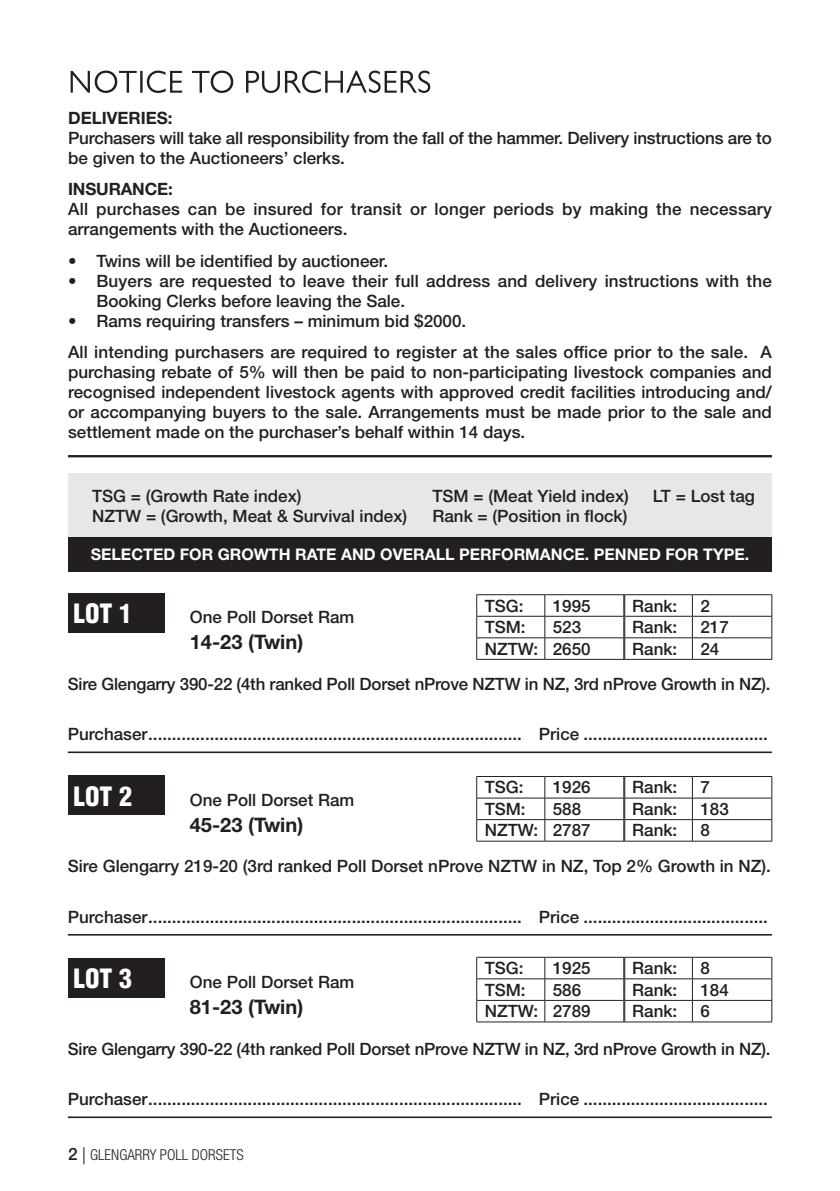
<style>
.page{position:relative;width:840px;height:1191px;background:#fff}
.page>*{position:absolute;margin:0;border:0;box-sizing:border-box;transform-origin:0 0}
.t1{font:900 condensed 26px "Helvetica";color:#fff}
.t2{font:700 20px "Helvetica Neue LT Std";color:#231f20}
.t3{font:500 17px/20px "Helvetica Neue LT Std";color:#231f20}
.t4{font:700 17px "Helvetica Neue LT Std";color:#231f20}
.t5{font:700 16px "Helvetica Neue LT Std";color:#fff}
.t6{font:300 condensed 15px "Helvetica Neue LT Std";color:#231f20}
.s1{font-weight:500;font-stretch:normal;font-size:17px}
.s2{font-family:"Avenir LT Std";font-weight:400;font-stretch:normal;font-size:17px}
</style>
<div class="page">
<div style="left:68px;top:473px;width:703px;height:67px;background:#e6e7e9"></div>
<div style="left:68px;top:958px;width:96px;height:40px;background:#231f20"></div>
<div style="left:68px;top:775px;width:96px;height:40px;background:#231f20"></div>
<div style="left:68px;top:593px;width:96px;height:40px;background:#231f20"></div>
<div style="left:68px;top:537px;width:703px;height:34px;background:#231f20"></div>
<hr style="left:68px;top:455px;width:703px;height:2px;background:#231f20">
<svg style="left:71px;top:71px;width:359px;height:22px"></svg>
<hr style="left:68px;top:751px;width:703px;height:2px;background:#231f20">
<hr style="left:68px;top:934px;width:703px;height:1px;background:#231f20">
<hr style="left:68px;top:1116px;width:703px;height:2px;background:#231f20">
<hr style="left:476px;top:957px;width:68px;height:1px;background:#231f20">
<hr style="left:544px;top:957px;width:80px;height:1px;background:#231f20">
<hr style="left:624px;top:957px;width:68px;height:1px;background:#231f20">
<hr style="left:692px;top:957px;width:79px;height:1px;background:#231f20">
<hr style="left:476px;top:978px;width:68px;height:1px;background:#231f20">
<hr style="left:544px;top:978px;width:79px;height:1px;background:#231f20">
<hr style="left:624px;top:978px;width:68px;height:1px;background:#231f20">
<hr style="left:692px;top:978px;width:79px;height:1px;background:#231f20">
<hr style="left:476px;top:1000px;width:68px;height:1px;background:#231f20">
<svg style="left:476px;top:957px;width:1px;height:64px"></svg>
<hr style="left:544px;top:1000px;width:79px;height:1px;background:#231f20">
<svg style="left:544px;top:957px;width:1px;height:64px"></svg>
<hr style="left:624px;top:1000px;width:68px;height:1px;background:#231f20">
<hr style="left:692px;top:1000px;width:79px;height:1px;background:#231f20">
<svg style="left:691px;top:957px;width:1px;height:64px"></svg>
<svg style="left:771px;top:957px;width:1px;height:64px"></svg>
<hr style="left:476px;top:1021px;width:68px;height:1px;background:#231f20">
<hr style="left:544px;top:1021px;width:80px;height:1px;background:#231f20">
<hr style="left:624px;top:1021px;width:68px;height:1px;background:#231f20">
<hr style="left:692px;top:1021px;width:79px;height:1px;background:#231f20">
<svg style="left:623px;top:957px;width:2px;height:64px"></svg>
<hr style="left:476px;top:594px;width:68px;height:1px;background:#231f20">
<hr style="left:544px;top:594px;width:80px;height:1px;background:#231f20">
<hr style="left:624px;top:594px;width:68px;height:1px;background:#231f20">
<hr style="left:692px;top:594px;width:79px;height:1px;background:#231f20">
<hr style="left:476px;top:616px;width:68px;height:1px;background:#231f20">
<hr style="left:544px;top:616px;width:79px;height:1px;background:#231f20">
<hr style="left:624px;top:616px;width:68px;height:1px;background:#231f20">
<hr style="left:692px;top:616px;width:79px;height:1px;background:#231f20">
<hr style="left:476px;top:637px;width:68px;height:1px;background:#231f20">
<svg style="left:476px;top:595px;width:1px;height:64px"></svg>
<hr style="left:544px;top:637px;width:79px;height:1px;background:#231f20">
<svg style="left:544px;top:595px;width:1px;height:64px"></svg>
<hr style="left:624px;top:637px;width:68px;height:1px;background:#231f20">
<hr style="left:692px;top:637px;width:79px;height:1px;background:#231f20">
<svg style="left:691px;top:595px;width:1px;height:64px"></svg>
<svg style="left:771px;top:595px;width:1px;height:64px"></svg>
<hr style="left:476px;top:659px;width:68px;height:1px;background:#231f20">
<hr style="left:544px;top:659px;width:80px;height:1px;background:#231f20">
<hr style="left:624px;top:659px;width:68px;height:1px;background:#231f20">
<hr style="left:692px;top:659px;width:79px;height:1px;background:#231f20">
<svg style="left:623px;top:595px;width:2px;height:64px"></svg>
<hr style="left:476px;top:776px;width:68px;height:1px;background:#231f20">
<hr style="left:544px;top:776px;width:80px;height:1px;background:#231f20">
<hr style="left:624px;top:776px;width:68px;height:1px;background:#231f20">
<hr style="left:692px;top:776px;width:79px;height:1px;background:#231f20">
<hr style="left:476px;top:797px;width:68px;height:1px;background:#231f20">
<hr style="left:544px;top:797px;width:79px;height:1px;background:#231f20">
<hr style="left:624px;top:797px;width:68px;height:1px;background:#231f20">
<hr style="left:692px;top:797px;width:79px;height:1px;background:#231f20">
<hr style="left:476px;top:819px;width:68px;height:1px;background:#231f20">
<svg style="left:476px;top:776px;width:1px;height:65px"></svg>
<hr style="left:544px;top:819px;width:79px;height:1px;background:#231f20">
<svg style="left:544px;top:776px;width:1px;height:65px"></svg>
<hr style="left:624px;top:819px;width:68px;height:1px;background:#231f20">
<hr style="left:692px;top:819px;width:79px;height:1px;background:#231f20">
<svg style="left:691px;top:777px;width:1px;height:64px"></svg>
<svg style="left:771px;top:776px;width:1px;height:65px"></svg>
<hr style="left:476px;top:841px;width:68px;height:1px;background:#231f20">
<hr style="left:544px;top:841px;width:80px;height:1px;background:#231f20">
<hr style="left:624px;top:841px;width:68px;height:1px;background:#231f20">
<hr style="left:692px;top:841px;width:79px;height:1px;background:#231f20">
<svg style="left:623px;top:776px;width:2px;height:65px"></svg>
<p class="t4" style="left:68px;top:107px;width:106px">DELIVERIES:</p>
<p class="t3" style="left:68px;top:128px;width:704px">Purchasers will take all responsibility from the fall of the hammer. Delivery instructions are to be given to the Auctioneers’ clerks.</p>
<p class="t4" style="left:68px;top:179px;width:106px">INSURANCE:</p>
<p class="t3" style="left:68px;top:199px;width:704px">All purchases can be insured for transit or longer periods by making the necessary arrangements with the Auctioneers.</p>
<p class="t3" style="left:68px;top:250px;width:321px">• Twins will be identified by auctioneer.</p>
<p class="t3" style="left:96px;top:270px;width:676px;text-indent:-28px">• Buyers are requested to leave their full address and delivery instructions with the<br>Booking Clerks before leaving the Sale.</p>
<p class="t3" style="left:68px;top:305px;width:704px;line-height:31.4px">• Rams requiring transfers – minimum bid $2000.<br>All intending purchasers are required to register at the sales office prior to the sale. A</p>
<p class="t3" style="left:68px;top:362px;width:705px;text-align:justify">purchasing rebate of 5% will then be paid to non-participating livestock companies and recognised independent livestock agents with approved credit facilities introducing and/ or accompanying buyers to the sale. Arrangements must be made prior to the sale and settlement made on the purchaser’s behalf within 14 days.</p>
<p class="t3" style="left:92px;top:485px;width:211px">TSG = (Growth Rate index)</p>
<p class="t3" style="left:432px;top:485px;width:198px">TSM = (Meat Yield index)</p>
<p class="t3" style="left:652px;top:485px;width:104px">LT = Lost tag</p>
<p class="t3" style="left:92px;top:505px;width:316px">NZTW = (Growth, Meat &amp; Survival index)</p>
<p class="t3" style="left:432px;top:505px;width:196px">Rank = (Position in flock)</p>
<p class="t5" style="left:91px;top:544px;width:659px">SELECTED FOR GROWTH RATE AND OVERALL PERFORMANCE. PENNED FOR TYPE.</p>
<p class="t3" style="left:484px;top:595px;width:40px">TSG:</p>
<p class="t3" style="left:552px;top:595px;width:39px">1995</p>
<p class="t3" style="left:632px;top:595px;width:47px">Rank:</p>
<p class="t3" style="left:700px;top:595px;width:11px">2</p>
<p class="t3" style="left:484px;top:617px;width:42px">TSM:</p>
<p class="t3" style="left:552px;top:617px;width:30px">523</p>
<p class="t3" style="left:632px;top:617px;width:47px">Rank:</p>
<p class="t3" style="left:700px;top:617px;width:30px">217</p>
<p class="t3" style="left:484px;top:638px;width:107px">NZTW: 2650</p>
<p class="t3" style="left:632px;top:638px;width:47px">Rank:</p>
<p class="t3" style="left:700px;top:638px;width:20px">24</p>
<h1 class="t1" style="left:73px;top:597px;width:60px">LOT 1</h1>
<p class="t3" style="left:190px;top:607px;width:166px">One Poll Dorset Ram</p>
<p class="t2" style="left:190px;top:630px;width:115px">14-23 (Twin)</p>
<p class="t3" style="left:68px;top:673px;width:703px">Sire Glengarry 390-22 (4th ranked Poll Dorset nProve NZTW in NZ, 3rd nProve Growth in NZ).</p>
<p class="t3" style="left:68px;top:724px;width:701px">Purchaser............................................................................... Price .......................................</p>
<p class="t3" style="left:484px;top:777px;width:40px">TSG:</p>
<p class="t3" style="left:552px;top:777px;width:39px">1926</p>
<p class="t3" style="left:632px;top:777px;width:47px">Rank:</p>
<p class="t3" style="left:700px;top:777px;width:11px">7</p>
<p class="t3" style="left:484px;top:798px;width:42px">TSM:</p>
<p class="t3" style="left:552px;top:798px;width:30px">588</p>
<p class="t3" style="left:632px;top:798px;width:47px">Rank:</p>
<p class="t3" style="left:700px;top:798px;width:30px">183</p>
<p class="t3" style="left:484px;top:820px;width:107px">NZTW: 2787</p>
<p class="t3" style="left:632px;top:820px;width:47px">Rank:</p>
<p class="t3" style="left:700px;top:820px;width:11px">8</p>
<h1 class="t1" style="left:73px;top:779px;width:60px">LOT 2</h1>
<p class="t3" style="left:190px;top:789px;width:166px">One Poll Dorset Ram</p>
<p class="t2" style="left:190px;top:812px;width:115px">45-23 (Twin)</p>
<p class="t3" style="left:68px;top:856px;width:704px">Sire Glengarry 219-20 (3rd ranked Poll Dorset nProve NZTW in NZ, Top 2% Growth in NZ).</p>
<p class="t3" style="left:68px;top:906px;width:701px">Purchaser............................................................................... Price .......................................</p>
<p class="t3" style="left:484px;top:958px;width:40px">TSG:</p>
<p class="t3" style="left:552px;top:958px;width:39px">1925</p>
<p class="t3" style="left:632px;top:958px;width:47px">Rank:</p>
<p class="t3" style="left:700px;top:958px;width:11px">8</p>
<p class="t3" style="left:484px;top:979px;width:42px">TSM:</p>
<p class="t3" style="left:552px;top:979px;width:30px">586</p>
<p class="t3" style="left:632px;top:979px;width:47px">Rank:</p>
<p class="t3" style="left:700px;top:979px;width:30px">184</p>
<p class="t3" style="left:484px;top:1001px;width:107px">NZTW: 2789</p>
<p class="t3" style="left:632px;top:1001px;width:47px">Rank:</p>
<p class="t3" style="left:700px;top:1001px;width:11px">6</p>
<h1 class="t1" style="left:73px;top:962px;width:60px">LOT 3</h1>
<p class="t3" style="left:190px;top:971px;width:166px">One Poll Dorset Ram</p>
<p class="t2" style="left:190px;top:995px;width:115px">81-23 (Twin)</p>
<p class="t3" style="left:68px;top:1038px;width:703px">Sire Glengarry 390-22 (4th ranked Poll Dorset nProve NZTW in NZ, 3rd nProve Growth in NZ).</p>
<p class="t3" style="left:68px;top:1089px;width:701px">Purchaser............................................................................... Price .......................................</p>
<p class="t6" style="left:68px;top:1146px;width:177px"><span class="s1">2</span> <span class="s2">|</span> GLENGARRY POLL DORSETS</p>
</div>
